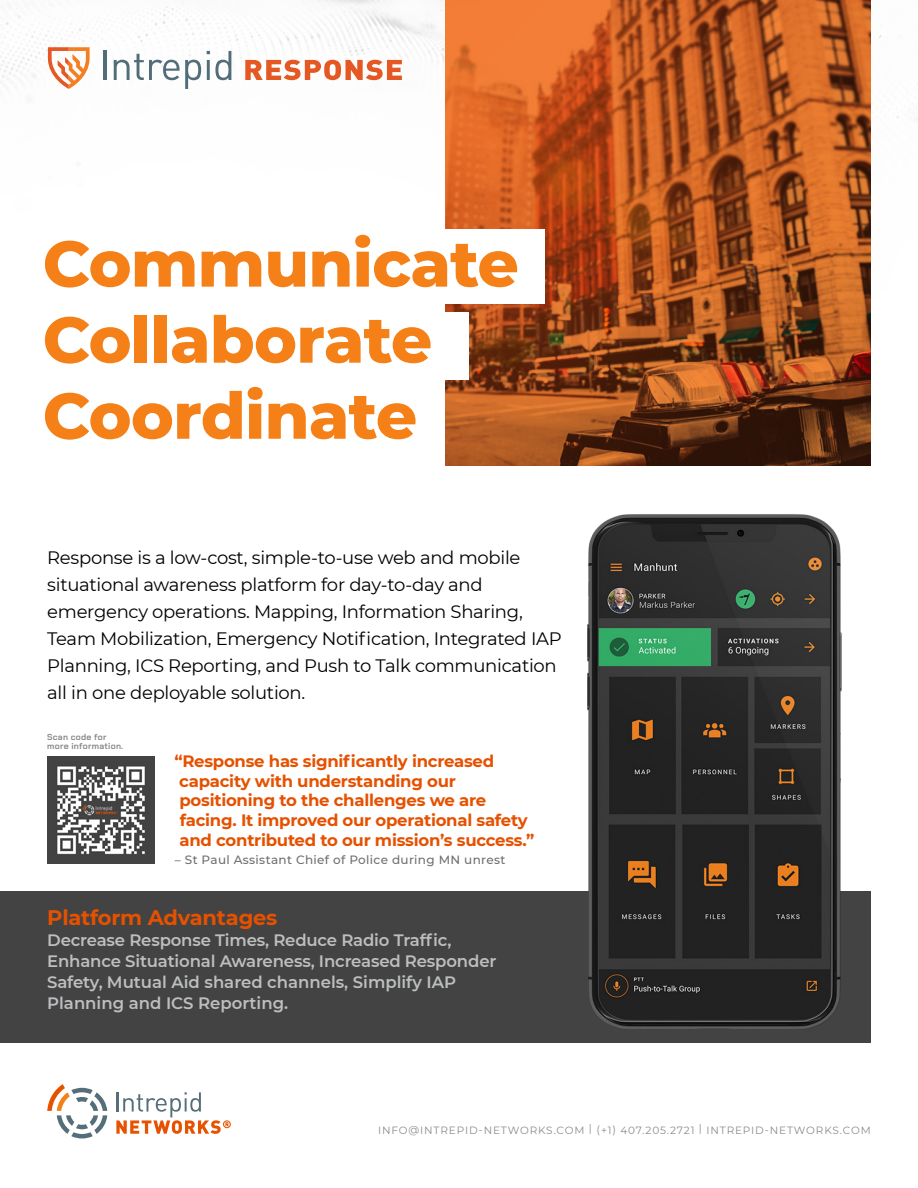
<style>
.page{position:relative;width:918px;height:1188px;background:#fff}
.page>*{position:absolute;margin:0;border:0;box-sizing:border-box;transform-origin:0 0}
.t1{font:800 64.5px/76.1px "Montserrat";letter-spacing:-.01em;color:#f58017}
.t2{font:700 21px "Montserrat";letter-spacing:-.01em;color:#e65100}
.t3{font:18px/27px "Montserrat";letter-spacing:-.015em;color:#000}
.t4{font:700 16.5px/19.8px "Montserrat";letter-spacing:-.015em;color:#e65100}
.t5{font:600 16.5px/21px "Montserrat";letter-spacing:-.01em;color:#bcbec0}
.t6{font:500 12px "Montserrat";letter-spacing:.03em;color:#6d6e71}
.t7{font:10.5px "Montserrat";letter-spacing:.08em;color:#898b90}
.t8{font:600 8.7px/9.8px "Chakra Petch";letter-spacing:.03em;color:#808285}
</style>
<div class="page">
<div style="left:0;top:891px;width:871px;height:152px;background:#434343"></div>
<img style="left:0;top:0;width:918px;height:312px">
<img style="left:446px;top:0;width:425px;height:466px">
<div style="left:391px;top:312px;width:78px;height:68px;background:#fff"></div>
<div style="left:430px;top:230px;width:114px;height:74px;background:#fff"></div>
<hr style="left:103px;top:51px;width:3px;height:29px;background:#536d78">
<svg style="left:114px;top:54px;width:87px;height:35px"></svg>
<svg style="left:207px;top:51px;width:24px;height:29px"></svg>
<svg style="left:245px;top:60px;width:157px;height:20px"></svg>
<svg style="left:48px;top:47px;width:42px;height:42px"></svg>
<svg style="left:116px;top:1092px;width:115px;height:42px"></svg>
<svg style="left:47px;top:1084px;width:60px;height:54px"></svg>
<img style="left:587px;top:514px;width:255px;height:515px">
<div style="left:47px;top:756px;width:108px;height:108px;background:#434343"></div>
<img style="left:57px;top:766px;width:88px;height:88px">
<h1 class="t1" style="left:43px;top:222px;width:478px">Communicate<br>Collaborate<br>Coordinate</h1>
<p class="t3" style="left:47px;top:544px;width:516px">Response is a low-cost, simple-to-use web and mobile situational awareness platform for day-to-day and emergency operations. Mapping, Information Sharing, Team Mobilization, Emergency Notification, Integrated IAP Planning, ICS Reporting, and Push to Talk communication all in one deployable solution.</p>
<p class="t8" style="left:47px;top:732px;width:78px">Scan code for more information.</p>
<p class="t4" style="left:174px;top:750px;width:361px">“Response has significantly increased capacity with understanding our positioning to the challenges we are facing. It improved our operational safety and contributed to our mission’s success.”</p>
<p class="t6" style="left:175px;top:851px;width:332px">– St Paul Assistant Chief of Police during MN unrest</p>
<p class="t2" style="left:47px;top:902px;width:232px">Platform Advantages</p>
<p class="t5" style="left:47px;top:929px;width:451px">Decrease Response Times, Reduce Radio Traffic, Enhance Situational Awareness, Increased Responder Safety, Mutual Aid shared channels, Simplify IAP Planning and ICS Reporting.</p>
<p class="t7" style="left:378px;top:1123px;width:494px">INFO@INTREPID-NETWORKS.COM | (+1) 407.205.2721 | INTREPID-NETWORKS.COM</p>
</div>
